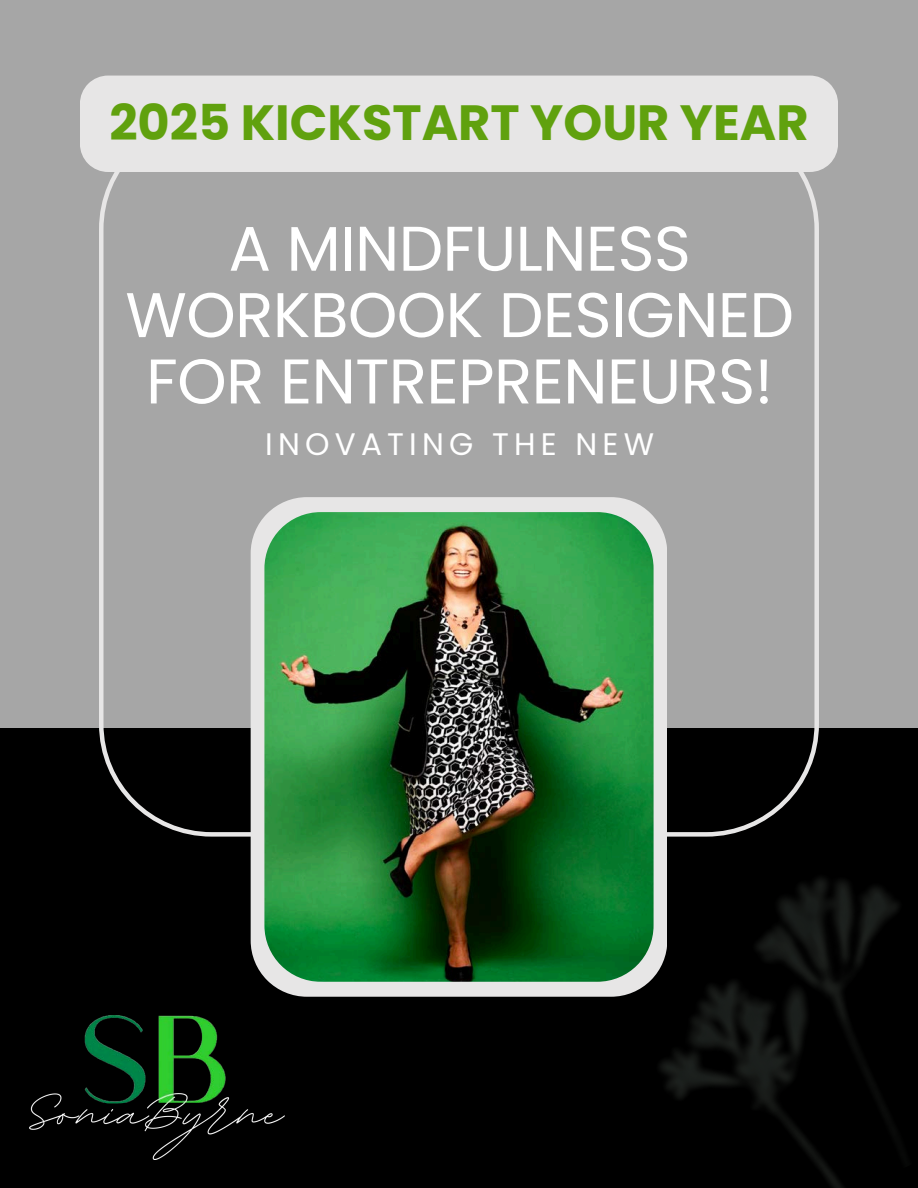
<style>
.page{position:relative;width:918px;height:1188px;background:#000}
.page>*{position:absolute;margin:0;border:0;box-sizing:border-box;transform-origin:0 0}
.t1{font:63px/66.3px "Poppins";letter-spacing:-.01em;color:#fff;text-align:center}
.t2{font:700 49.5px "Poppins";color:#60a10e}
.t3{font:31.2px "Poppins";letter-spacing:.165em;color:#fff}
</style>
<div class="page">
<div style="left:0;top:0;width:918px;height:728px;background:#a6a6a6"></div>
<svg style="left:99px;top:172px;width:720px;height:665px"></svg>
<svg style="left:251px;top:497px;width:416px;height:500px;background:#d8d8d7"></svg>
<div style="left:80px;top:76px;width:758px;height:96px;background:#e7e6e6"></div>
<img style="left:264px;top:512px;width:390px;height:469px;border-radius:56px">
<img style="left:29px;top:1016px;width:256px;height:144px">
<img style="left:531px;top:691px;width:368px;height:497px">
<h2 class="t2" style="left:109px;top:88px;width:701px">2025 KICKSTART YOUR YEAR</h2>
<h1 class="t1" style="left:125px;top:216px;width:670px">A MINDFULNESS<br>WORKBOOK DESIGNED<br>FOR ENTREPRENEURS!</h1>
<p class="t3" style="left:265px;top:422px;width:390px">INOVATING THE NEW</p>
</div>
